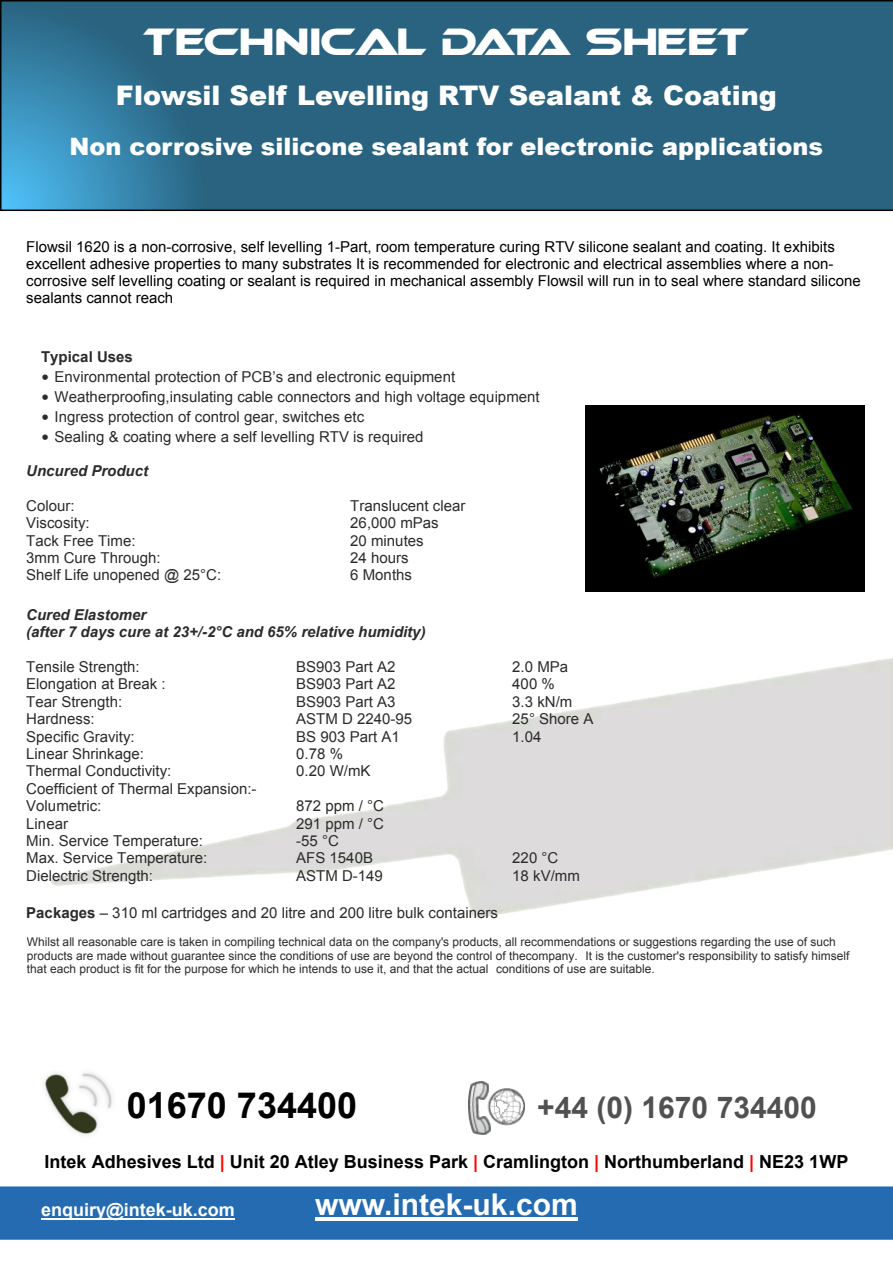
<style>
.page{position:relative;width:893px;height:1263px;background:#fff}
.page>*{position:absolute;margin:0;border:0;box-sizing:border-box;transform-origin:0 0}
.t1{font:36px "Ethnocentric";color:#fff}
.t2{font:700 36px "Arial";color:#000}
.t3{font:700 30px "Arial";color:#515151}
.t4{font:700 30px "Arial";color:#fff}
.t5{font:900 27px "Arial";color:#fff}
.t6{font:900 24px "Arial";color:#fff}
.t7{font:700 18px "Arial";color:#000}
.t8{font:700 18px "Arial";color:#fff}
.t9{font:15px/17.4px "Arial";color:#2c2b2a}
.t10{font:15px/17.2px "Arial";color:#000}
.t11{font:italic 700 15px/17.4px "Arial";color:#2c2b2a}
.t12{font:700 15px "Arial";color:#2c2b2a}
.t13{font:12px/13.8px "Arial";color:#2c2b2a}
.s1{font-family:"Verdana"}
.s2{font-weight:700}
.s3{color:#f00}
</style>
<div class="page">
<div style="left:0;top:1186px;width:893px;height:54px;background:#246bb2"></div>
<svg style="left:0;top:0;width:893px;height:211px;background:#28607d"></svg>
<hr style="left:41px;top:1218px;width:194px;height:2px;background:#fff">
<hr style="left:315px;top:1218px;width:263px;height:3px;background:#fff">
<img style="left:469px;top:1081px;width:56px;height:54px">
<img style="left:44px;top:1073px;width:69px;height:62px">
<img style="left:586px;top:406px;width:278px;height:185px">
<h1 class="t1" style="left:144px;top:28px;width:607px">TECHNICAL DATA SHEET</h1>
<h3 class="t5" style="left:116px;top:86px;width:662px">Flowsil Self Levelling RTV Sealant &amp; Coating</h3>
<h3 class="t6" style="left:69px;top:137px;width:755px">Non corrosive silicone sealant for electronic applications</h3>
<p class="t10" style="left:26px;top:239px;width:836px">Flowsil 1620 is a non-corrosive, self levelling 1-Part, room temperature curing RTV silicone sealant and coating. It exhibits excellent adhesive properties to many substrates It is recommended for electronic and electrical assemblies where a non&shy;corrosive self levelling coating or sealant is required in mechanical assembly Flowsil will run in to seal where standard silicone sealants cannot reach</p>
<p class="t12" style="left:41px;top:351px;width:93px">Typical Uses</p>
<p class="t9" style="left:41px;top:369px;width:416px"><span class="s1">•</span> Environmental protection of PCB’s and electronic equipment</p>
<p class="t9" style="left:41px;top:389px;width:500px"><span class="s1">•</span> Weatherproofing,insulating cable connectors and high voltage equipment</p>
<p class="t9" style="left:41px;top:409px;width:325px"><span class="s1">•</span> Ingress protection of control gear, switches etc</p>
<p class="t9" style="left:41px;top:429px;width:384px"><span class="s1">•</span> Sealing &amp; coating where a self levelling RTV is required</p>
<p class="t11" style="left:26px;top:463px;width:123px">Uncured Product</p>
<p class="t9" style="left:26px;top:498px;width:50px">Colour:</p>
<p class="t9" style="left:350px;top:498px;width:117px">Translucent clear</p>
<p class="t9" style="left:26px;top:516px;width:65px">Viscosity:</p>
<p class="t9" style="left:350px;top:516px;width:90px">26,000 mPas</p>
<p class="t9" style="left:26px;top:533px;width:111px">Tack Free Time:</p>
<p class="t9" style="left:350px;top:533px;width:75px">20 minutes</p>
<p class="t9" style="left:26px;top:550px;width:136px">3mm Cure Through:</p>
<p class="t9" style="left:350px;top:550px;width:60px">24 hours</p>
<p class="t9" style="left:26px;top:568px;width:196px">Shelf Life unopened @ 25°C:</p>
<p class="t9" style="left:350px;top:568px;width:63px">6 Months</p>
<p class="t11" style="left:26px;top:607px;width:401px">Cured Elastomer<br>(after 7 days cure at 23+/-2°C and 65% relative humidity)</p>
<p class="t9" style="left:26px;top:659px;width:115px">Tensile Strength:</p>
<p class="t9" style="left:296px;top:659px;width:101px">BS903 Part A2</p>
<p class="t9" style="left:512px;top:659px;width:57px">2.0 MPa</p>
<p class="t9" style="left:26px;top:677px;width:141px">Elongation at Break :</p>
<p class="t9" style="left:296px;top:677px;width:101px">BS903 Part A2</p>
<p class="t9" style="left:512px;top:677px;width:44px">400 %</p>
<p class="t9" style="left:26px;top:694px;width:97px">Tear Strength:</p>
<p class="t9" style="left:296px;top:694px;width:101px">BS903 Part A3</p>
<p class="t9" style="left:512px;top:694px;width:62px">3.3 kN/m</p>
<p class="t9" style="left:26px;top:712px;width:70px">Hardness:</p>
<p class="t9" style="left:296px;top:712px;width:117px">ASTM D 2240-95</p>
<p class="t9" style="left:512px;top:712px;width:83px">25° Shore A</p>
<p class="t9" style="left:26px;top:729px;width:110px">Specific Gravity:</p>
<p class="t9" style="left:296px;top:729px;width:105px">BS 903 Part A1</p>
<p class="t9" style="left:512px;top:729px;width:31px">1.04</p>
<p class="t9" style="left:26px;top:746px;width:119px">Linear Shrinkage:</p>
<p class="t9" style="left:296px;top:746px;width:48px">0.78 %</p>
<p class="t9" style="left:26px;top:764px;width:147px">Thermal Conductivity:</p>
<p class="t9" style="left:296px;top:764px;width:76px">0.20 W/mK</p>
<p class="t9" style="left:26px;top:781px;width:232px">Coefficient of Thermal Expansion:-<br>Volumetric:</p>
<p class="t9" style="left:296px;top:799px;width:89px">872 ppm / °C</p>
<p class="t9" style="left:26px;top:816px;width:43px">Linear</p>
<p class="t9" style="left:296px;top:816px;width:89px">291 ppm / °C</p>
<p class="t9" style="left:26px;top:833px;width:178px">Min. Service Temperature:</p>
<p class="t9" style="left:296px;top:833px;width:44px">-55 °C</p>
<p class="t9" style="left:26px;top:851px;width:183px">Max. Service Temperature:</p>
<p class="t9" style="left:296px;top:851px;width:78px">AFS 1540B</p>
<p class="t9" style="left:512px;top:851px;width:48px">220 °C</p>
<p class="t9" style="left:26px;top:868px;width:128px">Dielectric Strength:</p>
<p class="t9" style="left:296px;top:868px;width:88px">ASTM D-149</p>
<p class="t9" style="left:512px;top:868px;width:69px">18 kV/mm</p>
<p class="t9" style="left:26px;top:905px;width:473px"><span class="s2">Packages</span> – 310 ml cartridges and 20 litre and 200 litre bulk containers</p>
<p class="t13" style="left:27px;top:936px;width:824px">Whilst all reasonable care is taken in compiling technical data on the company's products, all recommendations or suggestions regarding the use of such products are made without guarantee since the conditions of use are beyond the control of thecompany. It is the customer's responsibility to satisfy himself that each product is fit for the purpose for which he intends to use it, and that the actual conditions of use are suitable.</p>
<h1 class="t2" style="left:127px;top:1092px;width:232px">01670 734400</h1>
<h2 class="t3" style="left:537px;top:1096px;width:281px">+44 (0) 1670 734400</h2>
<p class="t7" style="left:45px;top:1155px;width:805px">Intek Adhesives Ltd <span class="s3">|</span> Unit 20 Atley Business Park <span class="s3">|</span> Cramlington <span class="s3">|</span> Northumberland <span class="s3">|</span> NE23 1WP</p>
<h2 class="t4" style="left:315px;top:1193px;width:264px">www.intek-uk.com</h2>
<p class="t8" style="left:41px;top:1203px;width:195px">enquiry@intek-uk.com</p>
</div>
